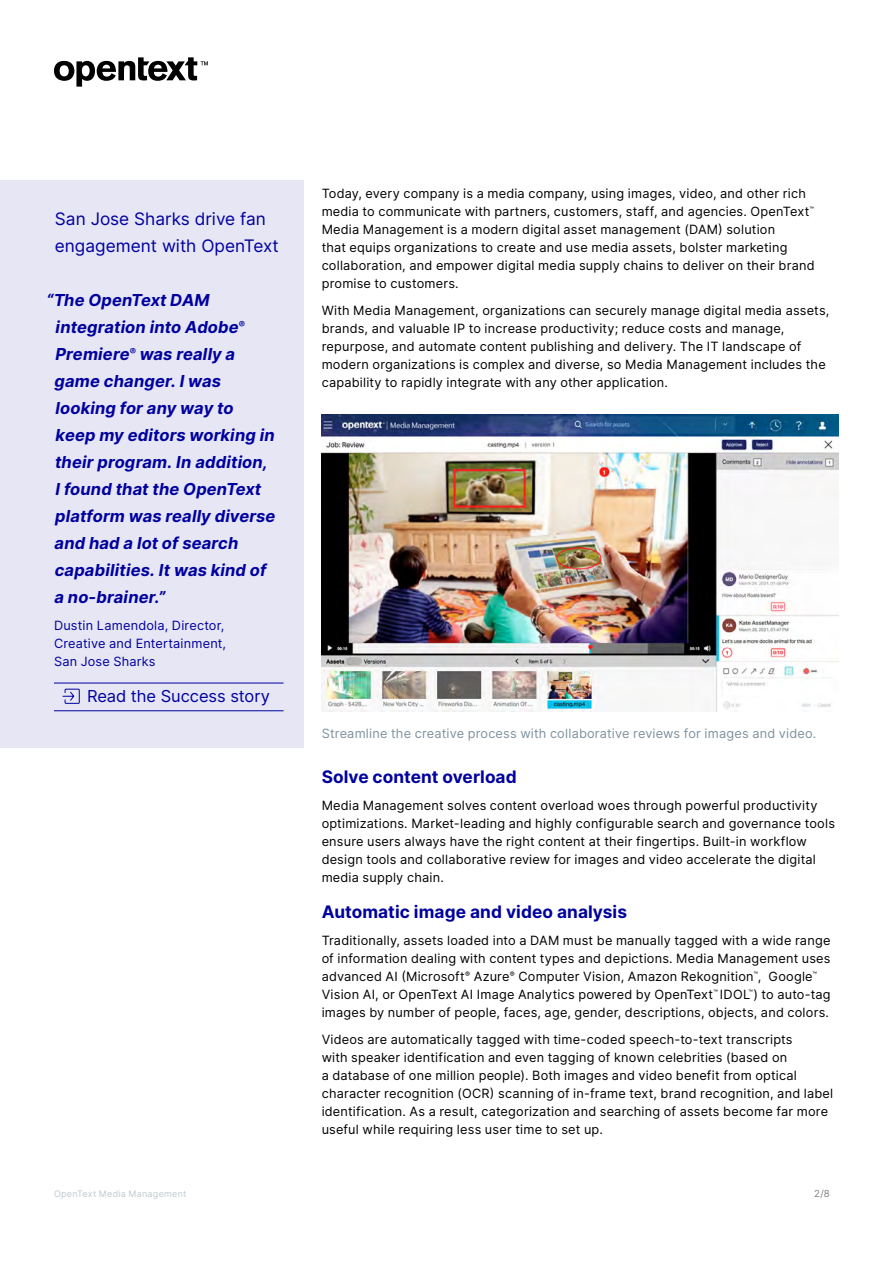
<style>
.page{position:relative;width:893px;height:1263px;background:#fff}
.page>*{position:absolute;margin:0;border:0;box-sizing:border-box;transform-origin:0 0}
.t1{font:700 17.25px "Inter";letter-spacing:.005em;color:#00009f}
.Sidebar_callout{font:17.25px/27px "Inter";color:#00009f}
.Sidebar_Quote{font:italic 700 16.5px/27px "Inter";letter-spacing:.01em;color:#00009f}
.Links_-_last_page{font:16.5px "Inter";color:#00009f}
.Body{font:12.75px/18px "Inter";letter-spacing:.015em;color:#000}
.t2{font:12.75px "Inter";letter-spacing:.015em;color:#7e929f}
.Sidebar_Quote_credit{font:12.75px/18px "Inter";letter-spacing:.015em;color:#00009f}
.t3{font:9.75px "Inter";color:#808080}
.t4{font:9px "Inter";letter-spacing:.03em;color:#bfc9cf}
</style>
<div class="page">
<svg style="left:54px;top:57px;width:154px;height:30px"></svg>
<div style="left:0;top:180px;width:304px;height:567px;background:#e6e6f5"></div>
<img style="left:322px;top:414px;width:517px;height:298px">
<hr style="left:54px;top:683px;width:230px;height:1px;background:#00009f">
<hr style="left:54px;top:710px;width:230px;height:1px;background:#00009f">
<svg style="left:62px;top:688px;width:18px;height:16px"></svg>
<p class="Sidebar_callout" style="left:55px;top:205px;width:226px">San Jose Sharks drive fan engagement with OpenText</p>
<p class="Sidebar_Quote" style="left:54px;top:286px;width:222px;text-indent:-8px">“The OpenText DAM integration into Adobe<sup>®<br></sup>Premiere<sup>®</sup> was really a game changer. I was looking for any way to keep my editors working in their program. In addition,<br>I found that the OpenText platform was really diverse and had a lot of search capabilities. It was kind of a no-brainer.”</p>
<p class="Sidebar_Quote_credit" style="left:54px;top:616px;width:174px">Dustin Lamendola, Director,<br>Creative and Entertainment,<br>San Jose Sharks</p>
<p class="Links_-_last_page" style="left:87px;top:684px;width:185px">Read the Success story</p>
<p class="Body" style="left:322px;top:184px;width:495px">Today, every company is a media company, using images, video, and other rich media to communicate with partners, customers, staff, and agencies. OpenText<sup>™ </sup>Media Management is a modern digital asset management (DAM) solution<br>that equips organizations to create and use media assets, bolster marketing collaboration, and empower digital media supply chains to deliver on their brand promise to customers.</p>
<p class="Body" style="left:322px;top:301px;width:509px">With Media Management, organizations can securely manage digital media assets, brands, and valuable IP to increase productivity; reduce costs and manage, repurpose, and automate content publishing and delivery. The IT landscape of modern organizations is complex and diverse, so Media Management includes the capability to rapidly integrate with any other application.</p>
<p class="t2" style="left:322px;top:724px;width:496px">Streamline the creative process with collaborative reviews for images and video.</p>
<h3 class="t1" style="left:322px;top:764px;width:196px">Solve content overload</h3>
<p class="Body" style="left:322px;top:796px;width:515px">Media Management solves content overload woes through powerful productivity optimizations. Market-leading and highly configurable search and governance tools ensure users always have the right content at their fingertips. Built-in workflow design tools and collaborative review for images and video accelerate the digital media supply chain.</p>
<h3 class="t1" style="left:322px;top:899px;width:307px">Automatic image and video analysis</h3>
<p class="Body" style="left:322px;top:931px;width:511px">Traditionally, assets loaded into a DAM must be manually tagged with a wide range of information dealing with content types and depictions. Media Management uses advanced AI (Microsoft<sup>®</sup> Azure<sup>®</sup> Computer Vision, Amazon Rekognition<sup>™</sup>, Google<sup>™ </sup>Vision AI, or OpenText AI Image Analytics powered by OpenText<sup>™</sup> IDOL<sup>™</sup>) to auto-tag images by number of people, faces, age, gender, descriptions, objects, and colors.</p>
<p class="Body" style="left:322px;top:1030px;width:513px">Videos are automatically tagged with time-coded speech-to-text transcripts<br>with speaker identification and even tagging of known celebrities (based on<br>a database of one million people). Both images and video benefit from optical character recognition (OCR) scanning of in-frame text, brand recognition, and label identification. As a result, categorization and searching of assets become far more useful while requiring less user time to set up.</p>
<p class="t4" style="left:54px;top:1187px;width:134px">OpenText Media Management</p>
<p class="t3" style="left:814px;top:1186px;width:17px">2/8</p>
</div>
